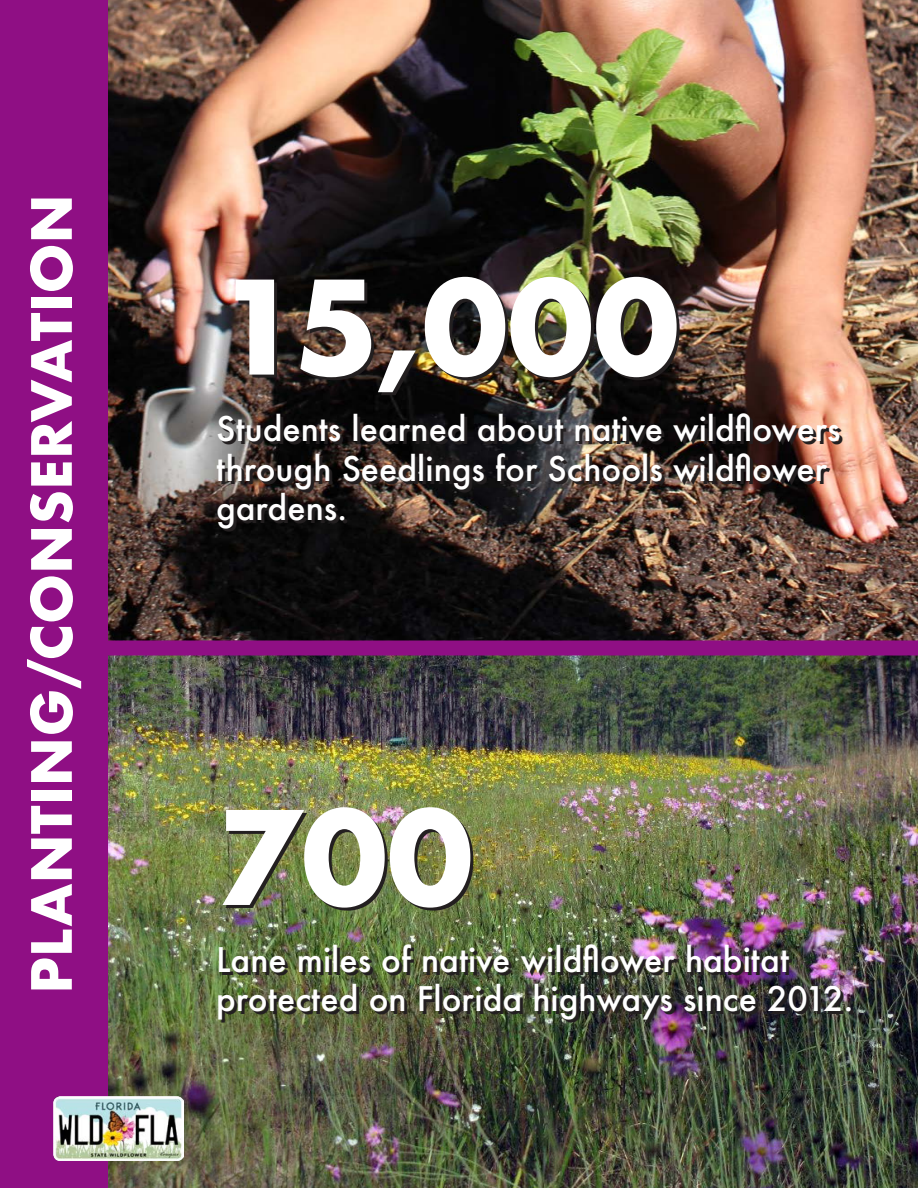
<style>
.page{position:relative;width:918px;height:1188px;background:#fff}
.page>*{position:absolute;margin:0;border:0;box-sizing:border-box;transform-origin:0 0}
.t1{font:700 126px "Futura";color:#fff}
.t2{font:700 54px "Futura";color:#fff}
.t3{font:500 33px/39.6px "Futura";color:#fff}
</style>
<div class="page">
<div style="left:0;top:0;width:108px;height:1188px;background:#8f0f84"></div>
<img style="left:108px;top:0;width:810px;height:1188px">
<div style="left:108px;top:640px;width:810px;height:16px;background:#8f0f84"></div>
<img style="left:54px;top:1096px;width:130px;height:65px">
<p class="t2" style="left:12px;top:994px;width:801px;rotate:-90deg">PLANTING/CONSERVATION</p>
<p class="t1" style="left:216px;top:236px;width:465px">15,000</p>
<p class="t3" style="left:216px;top:409px;width:626px">Students learned about native wildflowers through Seedlings for Schools wildflower gardens.</p>
<p class="t1" style="left:216px;top:767px;width:259px">700</p>
<p class="t3" style="left:216px;top:939px;width:639px">Lane miles of native wildflower habitat protected on Florida highways since 2012.</p>
</div>
